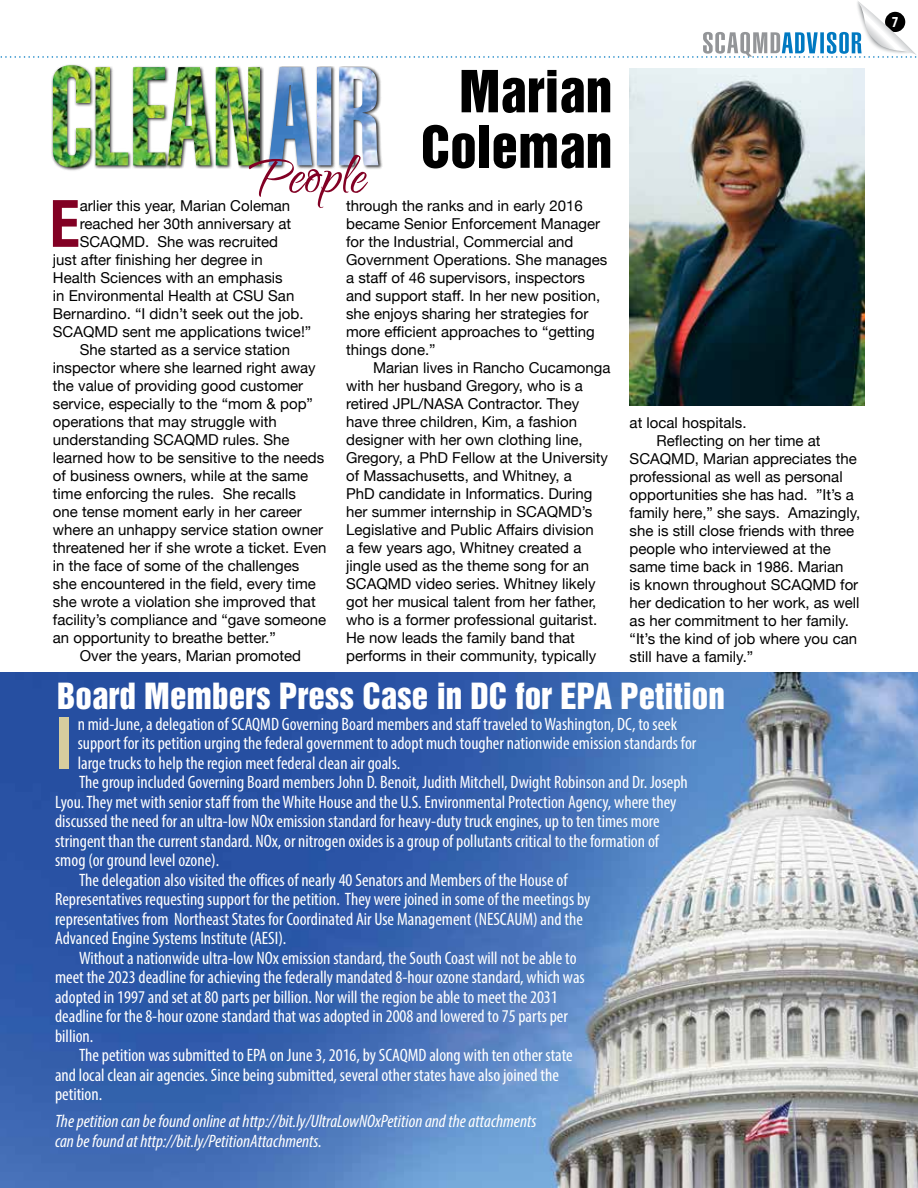
<style>
.page{position:relative;width:918px;height:1188px;background:#fff}
.page>*{position:absolute;margin:0;border:0;box-sizing:border-box;transform-origin:0 0}
.t1{font:700 condensed 75.9px "Myriad Pro";color:#d6cd9e}
.t2{font:71.85px "Qwigley";color:#820024}
.t3{font:700 condensed 65.4px "Helvetica Neue";color:#820024;scale:.95 1}
.t4{font:52.95px/55.5px "Helvetica Inserat";color:#000;text-align:right}
.t5{font:33px "Helvetica Inserat";color:#fff}
.t6{font:condensed 18px "Myriad Pro";color:#fff}
.t7{font:italic condensed 18px/19.5px "Myriad Pro";color:#fff}
.t8{font:700 condensed 15.3px "Myriad Pro";color:#fff}
.t9{font:15px/18px "Helvetica Neue";color:#000}
</style>
<div class="page">
<img style="left:630px;top:68px;width:235px;height:337px">
<svg style="left:0;top:1px;width:917px;height:57px"></svg>
<div style="left:51px;top:64px;width:213px;height:108px;background:#000;opacity:.81"></div>
<img style="left:53px;top:65px;width:207px;height:102px">
<div style="left:267px;top:66px;width:116px;height:103px;background:#000;opacity:.81"></div>
<img style="left:269px;top:67px;width:109px;height:98px">
<img style="left:0;top:673px;width:918px;height:515px">
<h3 class="t4" style="left:421px;top:64px;width:193px">Marian<br>Coleman</h3>
<h2 class="t2" style="left:249px;top:141px;width:119px">People</h2>
<h3 class="t3" style="left:50px;top:184px;width:33px">E</h3>
<p class="t9" style="left:80px;top:196px;width:212px">arlier this year, Marian Coleman</p>
<p class="t9" style="left:346px;top:196px;width:263px">through the ranks and in early 2016 became Senior Enforcement Manager for the Industrial, Commercial and Government Operations. She manages a staff of 46 supervisors, inspectors and support staff. In her new position, she enjoys sharing her strategies for more efficient approaches to “getting things done.”</p>
<p class="t9" style="left:346px;top:358px;width:266px;text-indent:27px">Marian lives in Rancho Cucamonga with her husband Gregory, who is a retired JPL/NASA Contractor. They have three children, Kim, a fashion designer with her own clothing line, Gregory, a PhD Fellow at the University of Massachusetts, and Whitney, a<br>PhD candidate in Informatics. During her summer internship in SCAQMD’s Legislative and Public Affairs division<br>a few years ago, Whitney created a jingle used as the theme song for an SCAQMD video series. Whitney likely got her musical talent from her father, who is a former professional guitarist.<br>He now leads the family band that performs in their community, typically</p>
<p class="t9" style="left:80px;top:214px;width:213px">reached her 30th anniversary at</p>
<p class="t9" style="left:80px;top:232px;width:200px">SCAQMD. She was recruited</p>
<p class="t9" style="left:53px;top:250px;width:212px">just after finishing her degree in</p>
<p class="t9" style="left:53px;top:268px;width:231px">Health Sciences with an emphasis</p>
<p class="t9" style="left:53px;top:286px;width:243px">in Environmental Health at CSU San</p>
<p class="t9" style="left:53px;top:304px;width:252px">Bernardino. “I didn’t seek out the job.</p>
<p class="t9" style="left:53px;top:322px;width:260px">SCAQMD sent me applications twice!”</p>
<p class="t9" style="left:80px;top:340px;width:212px">She started as a service station</p>
<p class="t9" style="left:53px;top:358px;width:264px">inspector where she learned right away</p>
<p class="t9" style="left:53px;top:376px;width:252px">the value of providing good customer</p>
<p class="t9" style="left:53px;top:394px;width:262px">service, especially to the “mom &amp; pop”</p>
<p class="t9" style="left:53px;top:412px;width:225px">operations that may struggle with</p>
<p class="t9" style="left:53px;top:430px;width:238px">understanding SCAQMD rules. She</p>
<p class="t9" style="left:53px;top:448px;width:273px">learned how to be sensitive to the needs</p>
<p class="t9" style="left:53px;top:466px;width:257px">of business owners, while at the same</p>
<p class="t9" style="left:53px;top:484px;width:245px">time enforcing the rules. She recalls</p>
<p class="t9" style="left:53px;top:502px;width:250px">one tense moment early in her career</p>
<p class="t9" style="left:53px;top:520px;width:272px">where an unhappy service station owner</p>
<p class="t9" style="left:53px;top:538px;width:275px">threatened her if she wrote a ticket. Even</p>
<p class="t9" style="left:53px;top:556px;width:248px">in the face of some of the challenges</p>
<p class="t9" style="left:53px;top:574px;width:265px">she encountered in the field, every time</p>
<p class="t9" style="left:53px;top:592px;width:264px">she wrote a violation she improved that</p>
<p class="t9" style="left:53px;top:610px;width:275px">facility’s compliance and “gave someone</p>
<p class="t9" style="left:53px;top:628px;width:224px">an opportunity to breathe better.”</p>
<p class="t9" style="left:80px;top:646px;width:223px">Over the years, Marian promoted</p>
<p class="t9" style="left:630px;top:413px;width:118px">at local hospitals.</p>
<p class="t9" style="left:657px;top:431px;width:165px">Reflecting on her time at</p>
<p class="t9" style="left:630px;top:449px;width:229px">SCAQMD, Marian appreciates the</p>
<p class="t9" style="left:630px;top:467px;width:215px">professional as well as personal</p>
<p class="t9" style="left:630px;top:485px;width:226px">opportunities she has had. ”It’s a</p>
<p class="t9" style="left:630px;top:503px;width:232px">family here,” she says. Amazingly,</p>
<p class="t9" style="left:630px;top:521px;width:226px">she is still close friends with three</p>
<p class="t9" style="left:630px;top:539px;width:203px">people who interviewed at the</p>
<p class="t9" style="left:630px;top:557px;width:215px">same time back in 1986. Marian</p>
<p class="t9" style="left:630px;top:575px;width:230px">is known throughout SCAQMD for</p>
<p class="t9" style="left:630px;top:593px;width:231px">her dedication to her work, as well</p>
<p class="t9" style="left:630px;top:611px;width:221px">as her commitment to her family.</p>
<p class="t9" style="left:630px;top:629px;width:229px">“It’s the kind of job where you can</p>
<p class="t9" style="left:630px;top:647px;width:125px">still have a family.”</p>
<h3 class="t5" style="left:57px;top:676px;width:669px">Board Members Press Case in DC for EPA Petition</h3>
<h1 class="t1" style="left:55px;top:696px;width:20px">I</h1>
<p class="t6" style="left:78px;top:713px;width:601px">n mid-June, a delegation of SCAQMD Governing Board members and staff traveled to Washington, DC, to seek</p>
<p class="t6" style="left:78px;top:732px;width:620px">support for its petition urging the federal government to adopt much tougher nationwide emission standards for</p>
<p class="t6" style="left:78px;top:752px;width:324px">large trucks to help the region meet federal clean air goals.</p>
<p class="t6" style="left:79px;top:771px;width:610px">The group included Governing Board members John D. Benoit, Judith Mitchell, Dwight Robinson and Dr. Joseph</p>
<p class="t6" style="left:55px;top:791px;width:623px">Lyou. They met with senior staff from the White House and the U.S. Environmental Protection Agency, where they</p>
<p class="t6" style="left:55px;top:810px;width:606px">discussed the need for an ultra-low NOx emission standard for heavy-duty truck engines, up to ten times more</p>
<p class="t6" style="left:55px;top:830px;width:605px">stringent than the current standard. NOx, or nitrogen oxides is a group of pollutants critical to the formation of</p>
<p class="t6" style="left:55px;top:849px;width:166px">smog (or ground level ozone).</p>
<p class="t6" style="left:79px;top:869px;width:490px">The delegation also visited the offices of nearly 40 Senators and Members of the House of</p>
<p class="t6" style="left:55px;top:888px;width:537px">Representatives requesting support for the petition. They were joined in some of the meetings by</p>
<p class="t6" style="left:55px;top:908px;width:529px">representatives from Northeast States for Coordinated Air Use Management (NESCAUM) and the</p>
<p class="t6" style="left:55px;top:927px;width:233px">Advanced Engine Systems Institute (AESI).</p>
<p class="t6" style="left:79px;top:947px;width:499px">Without a nationwide ultra-low NOx emission standard, the South Coast will not be able to</p>
<p class="t6" style="left:55px;top:966px;width:531px">meet the 2023 deadline for achieving the federally mandated 8-hour ozone standard, which was</p>
<p class="t6" style="left:55px;top:986px;width:504px">adopted in 1997 and set at 80 parts per billion. Nor will the region be able to meet the 2031</p>
<p class="t6" style="left:55px;top:1005px;width:514px">deadline for the 8-hour ozone standard that was adopted in 2008 and lowered to 75 parts per</p>
<p class="t6" style="left:55px;top:1025px;width:40px">billion.</p>
<p class="t6" style="left:79px;top:1044px;width:495px">The petition was submitted to EPA on June 3, 2016, by SCAQMD along with ten other state</p>
<p class="t6" style="left:55px;top:1064px;width:505px">and local clean air agencies. Since being submitted, several other states have also joined the</p>
<p class="t6" style="left:55px;top:1083px;width:49px">petition.</p>
<p class="t7" style="left:55px;top:1111px;width:483px">The petition can be found online at http://bit.ly/UltraLowNOxPetition and the attachments can be found at http://bit.ly/PetitionAttachments.</p>
<p class="t8" style="left:892px;top:12px;width:8px">7</p>
</div>
